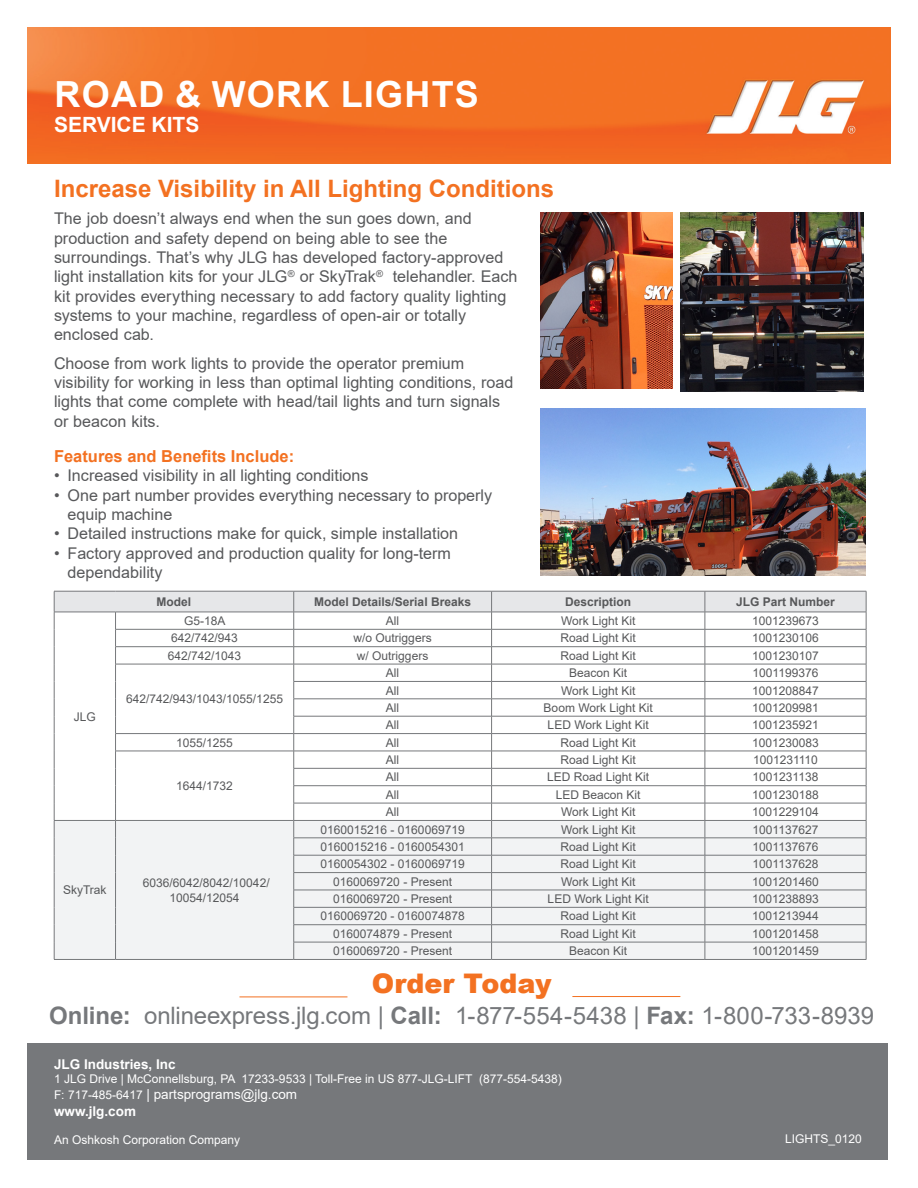
<style>
.page{position:relative;width:918px;height:1188px;background:#fff}
.page>*{position:absolute;margin:0;border:0;box-sizing:border-box;transform-origin:0 0}
.t1{font:700 36px "Arial";letter-spacing:.035em;color:#fff}
.jlg-COLOR_text{font:900 27px "Arial";color:#f37121}
.jlg-COLOR_text-2{font:24px "Arial";letter-spacing:-.005em;color:#76787b}
.t2{font:700 24px "Arial";color:#f37121}
.t3{font:700 21px "Arial";color:#fff}
.Bullets{font:700 16.5px "Arial";color:#f37121}
.jlg-FT__BodyCopy_INT{font:16.2px/19.4px "Arial";color:#57585a}
.t4{font:13.5px "Arial";color:#fff}
.t5{font:700 13.5px "Arial";color:#fff}
.t6{font:12px/14.4px "Arial";color:#57585a;text-align:center}
.t7{font:12px "Arial";color:#fff}
.t8{font:700 12px "Arial";color:#57585a}
.s1{font-weight:700}
.s2{font-size:12px}
</style>
<div class="page">
<img style="left:27px;top:27px;width:864px;height:136px">
<hr style="left:572px;top:996px;width:108px;height:1px;background:#f37121">
<hr style="left:239px;top:997px;width:108px;height:1px;background:#f37121">
<div style="left:27px;top:1043px;width:861px;height:117px;background:#76787b"></div>
<img style="left:541px;top:213px;width:132px;height:176px">
<img style="left:680px;top:213px;width:184px;height:178px">
<img style="left:540px;top:409px;width:325px;height:167px">
<hr style="left:54px;top:959px;width:62px;height:1px;background:#76787b">
<hr style="left:116px;top:959px;width:178px;height:1px;background:#76787b">
<hr style="left:294px;top:959px;width:198px;height:1px;background:#76787b">
<hr style="left:492px;top:959px;width:213px;height:1px;background:#76787b">
<hr style="left:705px;top:959px;width:161px;height:1px;background:#76787b">
<svg style="left:54px;top:591px;width:813px;height:368px"></svg>
<hr style="left:54px;top:612px;width:62px;height:1px;background:#76787b">
<hr style="left:116px;top:612px;width:178px;height:1px;background:#76787b">
<hr style="left:294px;top:612px;width:198px;height:1px;background:#76787b">
<hr style="left:492px;top:612px;width:213px;height:1px;background:#76787b">
<hr style="left:705px;top:612px;width:161px;height:1px;background:#76787b">
<p class="t1" style="left:55px;top:69px;width:426px">ROAD &amp; WORK LIGHTS</p>
<p class="t3" style="left:54px;top:110px;width:147px">SERVICE KITS</p>
<p class="t2" style="left:54px;top:171px;width:502px">Increase Visibility in All Lighting Conditions</p>
<p class="jlg-FT__BodyCopy_INT" style="left:54px;top:209px;width:465px">The job doesn’t always end when the sun goes down, and production and safety depend on being able to see the surroundings. That’s why JLG has developed factory-approved light installation kits for your JLG<sup>®</sup> or SkyTrak<sup>®</sup> telehandler. Each kit provides everything necessary to add factory quality lighting systems to your machine, regardless of open-air or totally enclosed cab.</p>
<p class="jlg-FT__BodyCopy_INT" style="left:54px;top:353px;width:461px">Choose from work lights to provide the operator premium visibility for working in less than optimal lighting conditions, road lights that come complete with head/tail lights and turn signals or beacon kits.</p>
<p class="Bullets" style="left:54px;top:445px;width:242px">Features and Benefits Include:</p>
<p class="jlg-FT__BodyCopy_INT" style="left:54px;top:466px;width:316px">• Increased visibility in all lighting conditions</p>
<p class="jlg-FT__BodyCopy_INT" style="left:68px;top:485px;width:426px;text-indent:-14px">• One part number provides everything necessary to properly equip machine</p>
<p class="jlg-FT__BodyCopy_INT" style="left:54px;top:524px;width:406px">• Detailed instructions make for quick, simple installation</p>
<p class="jlg-FT__BodyCopy_INT" style="left:68px;top:543px;width:385px;text-indent:-14px">• Factory approved and production quality for long-term dependability</p>
<p class="t8" style="left:157px;top:593px;width:36px">Model</p>
<p class="t8" style="left:314px;top:593px;width:158px">Model Details/Serial Breaks</p>
<p class="t8" style="left:565px;top:593px;width:68px">Description</p>
<p class="t8" style="left:736px;top:593px;width:100px">JLG Part Number</p>
<p class="t6" style="left:74px;top:709px;width:24px">JLG</p>
<p class="t6" style="left:184px;top:614px;width:43px">G5-18A</p>
<p class="t6" style="left:386px;top:614px;width:15px">All</p>
<p class="t6" style="left:561px;top:614px;width:76px">Work Light Kit</p>
<p class="t6" style="left:752px;top:614px;width:68px">1001239673</p>
<p class="t6" style="left:171px;top:631px;width:68px">642/742/943</p>
<p class="t6" style="left:354px;top:631px;width:80px">w/o Outriggers</p>
<p class="t6" style="left:561px;top:631px;width:77px">Road Light Kit</p>
<p class="t6" style="left:752px;top:631px;width:68px">1001230106</p>
<p class="t6" style="left:168px;top:648px;width:75px">642/742/1043</p>
<p class="t6" style="left:357px;top:648px;width:73px">w/ Outriggers</p>
<p class="t6" style="left:561px;top:648px;width:77px">Road Light Kit</p>
<p class="t6" style="left:752px;top:648px;width:68px">1001230107</p>
<p class="t6" style="left:126px;top:692px;width:158px">642/742/943/1043/1055/1255</p>
<p class="t6" style="left:386px;top:666px;width:15px">All</p>
<p class="t6" style="left:569px;top:666px;width:60px">Beacon Kit</p>
<p class="t6" style="left:753px;top:666px;width:67px">1001199376</p>
<p class="t6" style="left:386px;top:683px;width:15px">All</p>
<p class="t6" style="left:561px;top:683px;width:76px">Work Light Kit</p>
<p class="t6" style="left:752px;top:683px;width:68px">1001208847</p>
<p class="t6" style="left:386px;top:700px;width:15px">All</p>
<p class="t6" style="left:544px;top:700px;width:111px">Boom Work Light Kit</p>
<p class="t6" style="left:752px;top:700px;width:68px">1001209981</p>
<p class="t6" style="left:386px;top:718px;width:15px">All</p>
<p class="t6" style="left:548px;top:718px;width:103px">LED Work Light Kit</p>
<p class="t6" style="left:752px;top:718px;width:68px">1001235921</p>
<p class="t6" style="left:176px;top:735px;width:58px">1055/1255</p>
<p class="t6" style="left:386px;top:735px;width:15px">All</p>
<p class="t6" style="left:561px;top:735px;width:77px">Road Light Kit</p>
<p class="t6" style="left:752px;top:735px;width:68px">1001230083</p>
<p class="t6" style="left:176px;top:779px;width:58px">1644/1732</p>
<p class="t6" style="left:386px;top:753px;width:15px">All</p>
<p class="t6" style="left:561px;top:753px;width:77px">Road Light Kit</p>
<p class="t6" style="left:753px;top:753px;width:66px">1001231110</p>
<p class="t6" style="left:386px;top:770px;width:15px">All</p>
<p class="t6" style="left:547px;top:770px;width:104px">LED Road Light Kit</p>
<p class="t6" style="left:753px;top:770px;width:67px">1001231138</p>
<p class="t6" style="left:386px;top:787px;width:15px">All</p>
<p class="t6" style="left:556px;top:787px;width:86px">LED Beacon Kit</p>
<p class="t6" style="left:752px;top:787px;width:68px">1001230188</p>
<p class="t6" style="left:386px;top:805px;width:15px">All</p>
<p class="t6" style="left:561px;top:805px;width:76px">Work Light Kit</p>
<p class="t6" style="left:752px;top:805px;width:68px">1001229104</p>
<p class="t6" style="left:63px;top:883px;width:45px">SkyTrak</p>
<p class="t6" style="left:143px;top:876px;width:128px">6036/6042/8042/10042/<br>10054/12054</p>
<p class="t6" style="left:321px;top:822px;width:146px">0160015216 - 0160069719</p>
<p class="t6" style="left:561px;top:822px;width:76px">Work Light Kit</p>
<p class="t6" style="left:753px;top:822px;width:67px">1001137627</p>
<p class="t6" style="left:321px;top:839px;width:146px">0160015216 - 0160054301</p>
<p class="t6" style="left:561px;top:839px;width:77px">Road Light Kit</p>
<p class="t6" style="left:753px;top:839px;width:67px">1001137676</p>
<p class="t6" style="left:321px;top:857px;width:146px">0160054302 - 0160069719</p>
<p class="t6" style="left:561px;top:857px;width:77px">Road Light Kit</p>
<p class="t6" style="left:753px;top:857px;width:67px">1001137628</p>
<p class="t6" style="left:333px;top:874px;width:120px">0160069720 - Present</p>
<p class="t6" style="left:561px;top:874px;width:76px">Work Light Kit</p>
<p class="t6" style="left:752px;top:874px;width:68px">1001201460</p>
<p class="t6" style="left:333px;top:892px;width:120px">0160069720 - Present</p>
<p class="t6" style="left:548px;top:892px;width:103px">LED Work Light Kit</p>
<p class="t6" style="left:752px;top:892px;width:68px">1001238893</p>
<p class="t6" style="left:321px;top:909px;width:146px">0160069720 - 0160074878</p>
<p class="t6" style="left:561px;top:909px;width:77px">Road Light Kit</p>
<p class="t6" style="left:752px;top:909px;width:68px">1001213944</p>
<p class="t6" style="left:333px;top:926px;width:120px">0160074879 - Present</p>
<p class="t6" style="left:561px;top:926px;width:77px">Road Light Kit</p>
<p class="t6" style="left:752px;top:926px;width:68px">1001201458</p>
<p class="t6" style="left:333px;top:944px;width:120px">0160069720 - Present</p>
<p class="t6" style="left:569px;top:944px;width:60px">Beacon Kit</p>
<p class="t6" style="left:752px;top:944px;width:68px">1001201459</p>
<p class="jlg-COLOR_text" style="left:372px;top:964px;width:181px">Order Today</p>
<p class="jlg-COLOR_text-2" style="left:49px;top:999px;width:827px"><span class="s1">Online:</span> onlineexpress.jlg.com | <span class="s1">Call:</span> 1-877-554-5438 | <span class="s1">Fax:</span> 1-800-733-8939</p>
<p class="t5" style="left:54px;top:1055px;width:123px">JLG Industries, Inc</p>
<p class="t7" style="left:54px;top:1071px;width:509px">1 JLG Drive | McConnellsburg, PA 17233-9533 | Toll-Free in US 877-JLG-LIFT (877-554-5438)</p>
<p class="t4" style="left:54px;top:1085px;width:245px"><span class="s2">F: 717-485-6417</span> | partsprograms@jlg.com</p>
<p class="t5" style="left:54px;top:1101px;width:84px">www.jlg.com</p>
<p class="t7" style="left:54px;top:1132px;width:188px">An Oshkosh Corporation Company</p>
<p class="t7" style="left:785px;top:1131px;width:78px">LIGHTS_0120</p>
</div>
